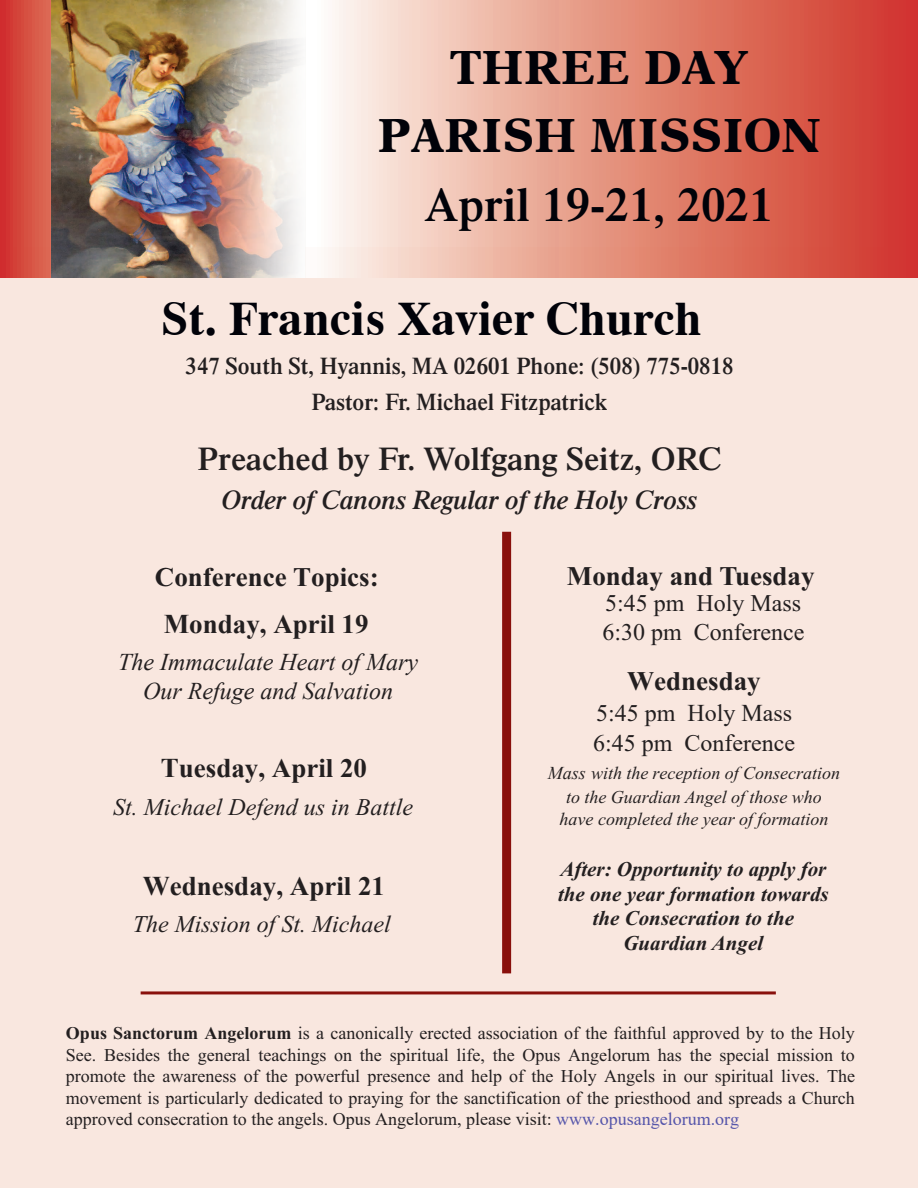
<style>
.page{position:relative;width:918px;height:1188px;background:#fff}
.page>*{position:absolute;margin:0;border:0;box-sizing:border-box;transform-origin:0 0}
.t1{font:700 48px "Dutch 801 BT";color:#010209}
.t2{font:48px/68.2px "Dutch 823 BT Bold B";color:#010209;text-align:center}
.t3{font:600 48px "Dutch 801 BT";color:#010209}
.t4{font:600 33px "Dutch 801 BT";color:#231f20}
.t5{font:700 27px/46.7px "Times New Roman";color:#231f20;text-align:center}
.t6{font:italic 600 27px "Dutch 801 BT";color:#231f20}
.t7{font:italic 24px/28.8px "Times New Roman";color:#231f20;text-align:center}
.t8{font:600 24px/36.3px "Dutch 801 BT";color:#231f20;text-align:center;scale:.95 1}
.t9{font:24px/28.2px "Times New Roman";color:#231f20}
.t10{font:italic 700 21px/24.5px "Times New Roman";color:#231f20;text-align:center}
.t11{font:18px/21.5px "Times New Roman";color:#231f20;text-align:justify}
.t12{font:italic 18px/23px "Times New Roman";color:#231f20;text-align:center}
.s1{font-weight:700}
.s2{color:#55a}
</style>
<div class="page">
<div style="left:0;top:247px;width:918px;height:941px;background:#f9e7df"></div>
<hr style="left:141px;top:991px;width:635px;height:3px;background:#89100c">
<div style="left:502px;top:532px;width:9px;height:441px;background:#89100c"></div>
<svg style="left:0;top:0;width:918px;height:277px;background:#e48f80"></svg>
<img style="left:51px;top:0;width:254px;height:277px">
<h1 class="t2" style="left:377px;top:33px;width:445px">THREE DAY<br>PARISH MISSION</h1>
<h1 class="t3" style="left:424px;top:176px;width:350px">April 19-21, 2021</h1>
<h1 class="t1" style="left:160px;top:289px;width:543px">St. Francis Xavier Church</h1>
<h3 class="t8" style="left:186px;top:348px;width:578px">347 South St, Hyannis, MA 02601 Phone: (508) 775-0818<br>Pastor: Fr. Michael Fitzpatrick</h3>
<h2 class="t4" style="left:197px;top:440px;width:526px">Preached by Fr. Wolfgang Seitz, ORC</h2>
<h3 class="t6" style="left:222px;top:484px;width:477px">Order of Canons Regular of the Holy Cross</h3>
<h3 class="t5" style="left:155px;top:554px;width:225px">Conference Topics:<br>Monday, April 19</h3>
<h3 class="t7" style="left:118px;top:647px;width:301px">The Immaculate Heart of Mary<br>Our Refuge and Salvation</h3>
<h3 class="t5" style="left:161px;top:744px;width:208px">Tuesday, April 20</h3>
<h3 class="t7" style="left:113px;top:793px;width:301px">St. Michael Defend us in Battle</h3>
<h3 class="t5" style="left:143px;top:862px;width:244px">Wednesday, April 21</h3>
<h3 class="t7" style="left:133px;top:909px;width:260px">The Mission of St. Michael</h3>
<h3 class="t5" style="left:567px;top:552px;width:249px">Monday and Tuesday</h3>
<h3 class="t9" style="left:602px;top:589px;width:203px">5:45 pm Holy Mass<br>6:30 pm Conference</h3>
<h3 class="t5" style="left:627px;top:657px;width:135px">Wednesday</h3>
<h3 class="t9" style="left:593px;top:698px;width:203px;line-height:30px">5:45 pm Holy Mass<br>6:45 pm Conference</h3>
<p class="t12" style="left:548px;top:761px;width:294px">Mass with the reception of Consecration to the Guardian Angel of those who have completed the year of formation</p>
<p class="t10" style="left:558px;top:857px;width:272px">After: Opportunity to apply for the one year formation towards the Consecration to the<br>Guardian Angel</p>
<p class="t11" style="left:66px;top:1022px;width:791px"><span class="s1">Opus Sanctorum Angelorum</span> is a canonically erected association of the faithful approved by to the Holy See. Besides the general teachings on the spiritual life, the Opus Angelorum has the special mission to promote the awareness of the powerful presence and help of the Holy Angels in our spiritual lives. The movement is particularly dedicated to praying for the sanctification of the priesthood and spreads a Church approved consecration to the angels. Opus Angelorum, please visit: <span class="s2">www.opusangelorum.org</span></p>
</div>
